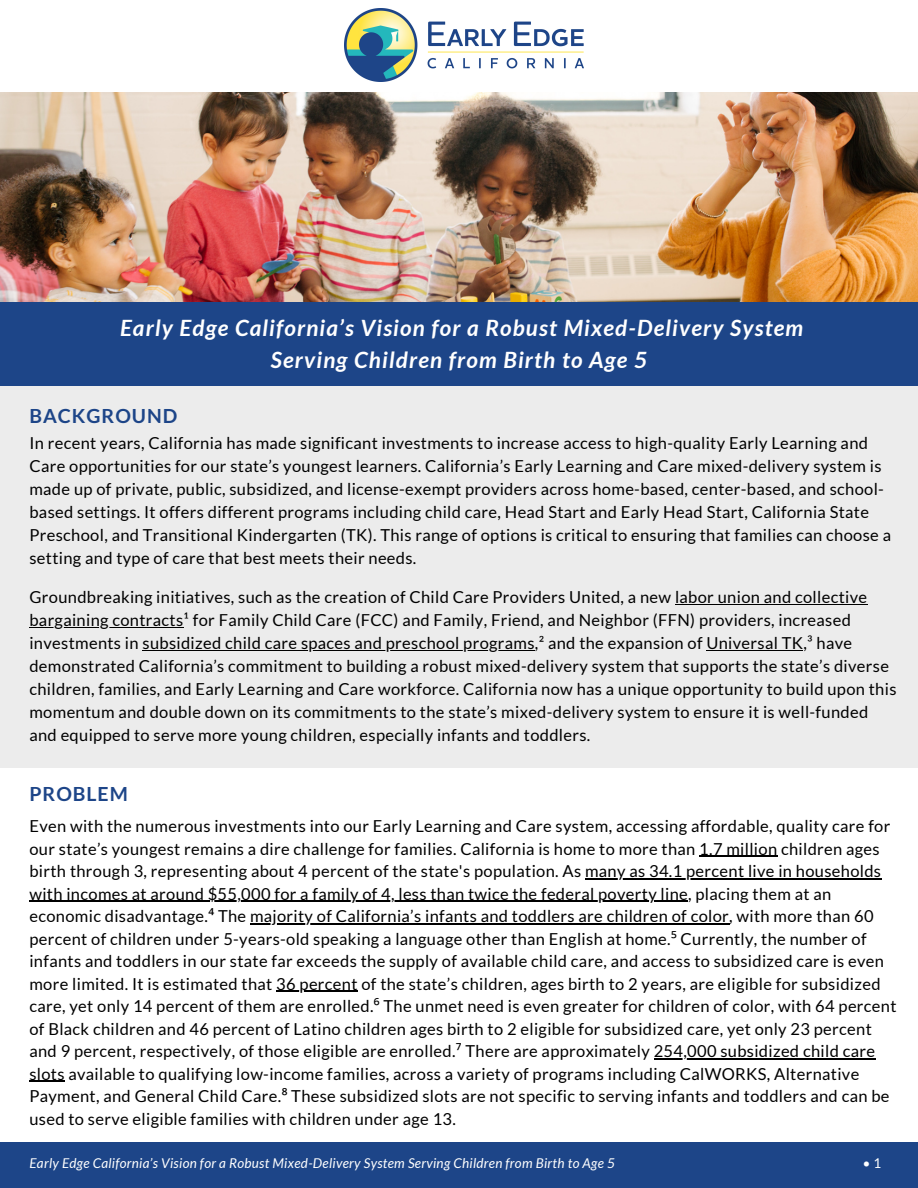
<style>
.page{position:relative;width:918px;height:1188px;background:#fff}
.page>*{position:absolute;margin:0;border:0;box-sizing:border-box;transform-origin:0 0}
.t1{font:italic 700 22.5px/31.5px "Lato";letter-spacing:.05em;color:#fff;text-align:center}
.t2{font:700 19.5px "Lato";letter-spacing:.05em;color:#1d4588}
.t3{font:16.5px/22.5px "Lato";letter-spacing:.02em;color:#000}
.t4{font:italic 13.5px "Lato";letter-spacing:.02em;color:#fff}
.s1{font-family:"Noto Sans"}
.s2{font-style:normal}
</style>
<div class="page">
<img style="left:0;top:92px;width:918px;height:210px">
<div style="left:0;top:373px;width:918px;height:395px;background:#ececec"></div>
<div style="left:0;top:302px;width:918px;height:84px;background:#1d4588"></div>
<hr style="left:675px;top:604px;width:192px;height:1px;background:#000">
<hr style="left:29px;top:627px;width:155px;height:1px;background:#000">
<hr style="left:143px;top:650px;width:392px;height:1px;background:#000">
<hr style="left:706px;top:650px;width:97px;height:1px;background:#000">
<div style="left:0;top:1142px;width:918px;height:46px;background:#1d4588"></div>
<img style="left:345px;top:9px;width:238px;height:73px">
<hr style="left:699px;top:856px;width:79px;height:1px;background:#000">
<hr style="left:585px;top:878px;width:296px;height:1px;background:#000">
<hr style="left:29px;top:901px;width:659px;height:1px;background:#000">
<hr style="left:250px;top:923px;width:479px;height:1px;background:#000">
<hr style="left:276px;top:991px;width:82px;height:1px;background:#000">
<hr style="left:654px;top:1058px;width:221px;height:1px;background:#000">
<hr style="left:29px;top:1081px;width:36px;height:1px;background:#000">
<p class="t1" style="left:120px;top:312px;width:685px">Early Edge California’s Vision for a Robust Mixed-Delivery System<br>Serving Children from Birth to Age 5</p>
<h3 class="t2" style="left:29px;top:403px;width:149px">BACKGROUND</h3>
<p class="t3" style="left:29px;top:432px;width:863px;line-height:23px">In recent years, California has made significant investments to increase access to high-quality Early Learning and Care opportunities for our state’s youngest learners. California’s Early Learning and Care mixed-delivery system is made up of private, public, subsidized, and license-exempt providers across home-based, center-based, and school&shy;based settings. It offers different programs including child care, Head Start and Early Head Start, California State Preschool, and Transitional Kindergarten (TK). This range of options is critical to ensuring that families can choose a setting and type of care that best meets their needs.</p>
<h1 class="t3" style="left:29px;top:586px;width:839px">Groundbreaking initiatives, such as the creation of Child Care Providers United, a new labor union and collective</h1>
<h2 class="t3" style="left:29px;top:609px;width:824px;line-height:23px">bargaining contracts¹ for Family Child Care (FCC) and Family, Friend, and Neighbor (FFN) providers, increased investments in subsidized child care spaces and preschool programs,² and the expansion of Universal TK,³ have</h2>
<h3 class="t3" style="left:29px;top:655px;width:869px;line-height:23px">demonstrated California’s commitment to building a robust mixed-delivery system that supports the state’s diverse children, families, and Early Learning and Care workforce. California now has a unique opportunity to build upon this momentum and double down on its commitments to the state’s mixed-delivery system to ensure it is well-funded and equipped to serve more young children, especially infants and toddlers.</h3>
<p class="t2" style="left:29px;top:781px;width:100px">PROBLEM</p>
<p class="t3" style="left:29px;top:814px;width:869px">Even with the numerous investments into our Early Learning and Care system, accessing affordable, quality care for our state’s youngest remains a dire challenge for families. California is home to more than 1.7 million children ages birth through 3, representing about 4 percent of the state's population. As many as 34.1 percent live in households with incomes at around $55,000 for a family of 4, less than twice the federal poverty line, placing them at an economic disadvantage.<span class="s1">⁴</span> The majority of California’s infants and toddlers are children of color, with more than 60 percent of children under 5-years-old speaking a language other than English at home.<span class="s1">⁵</span> Currently, the number of infants and toddlers in our state far exceeds the supply of available child care, and access to subsidized care is even more limited. It is estimated that 36 percent of the state’s children, ages birth to 2 years, are eligible for subsidized care, yet only 14 percent of them are enrolled.<span class="s1">⁶</span> The unmet need is even greater for children of color, with 64 percent of Black children and 46 percent of Latino children ages birth to 2 eligible for subsidized care, yet only 23 percent and 9 percent, respectively, of those eligible are enrolled.<span class="s1">⁷</span> There are approximately 254,000 subsidized child care slots available to qualifying low-income families, across a variety of programs including CalWORKS, Alternative Payment, and General Child Care.<span class="s1">⁸</span> These subsidized slots are not specific to serving infants and toddlers and can be used to serve eligible families with children under age 13.</p>
<h3 class="t4" style="left:29px;top:1155px;width:587px">Early Edge California’s Vision for a Robust Mixed-Delivery System Serving Children from Birth to Age 5</h3>
<h3 class="t4" style="left:863px;top:1155px;width:20px">•<span class="s2">1</span></h3>
</div>
